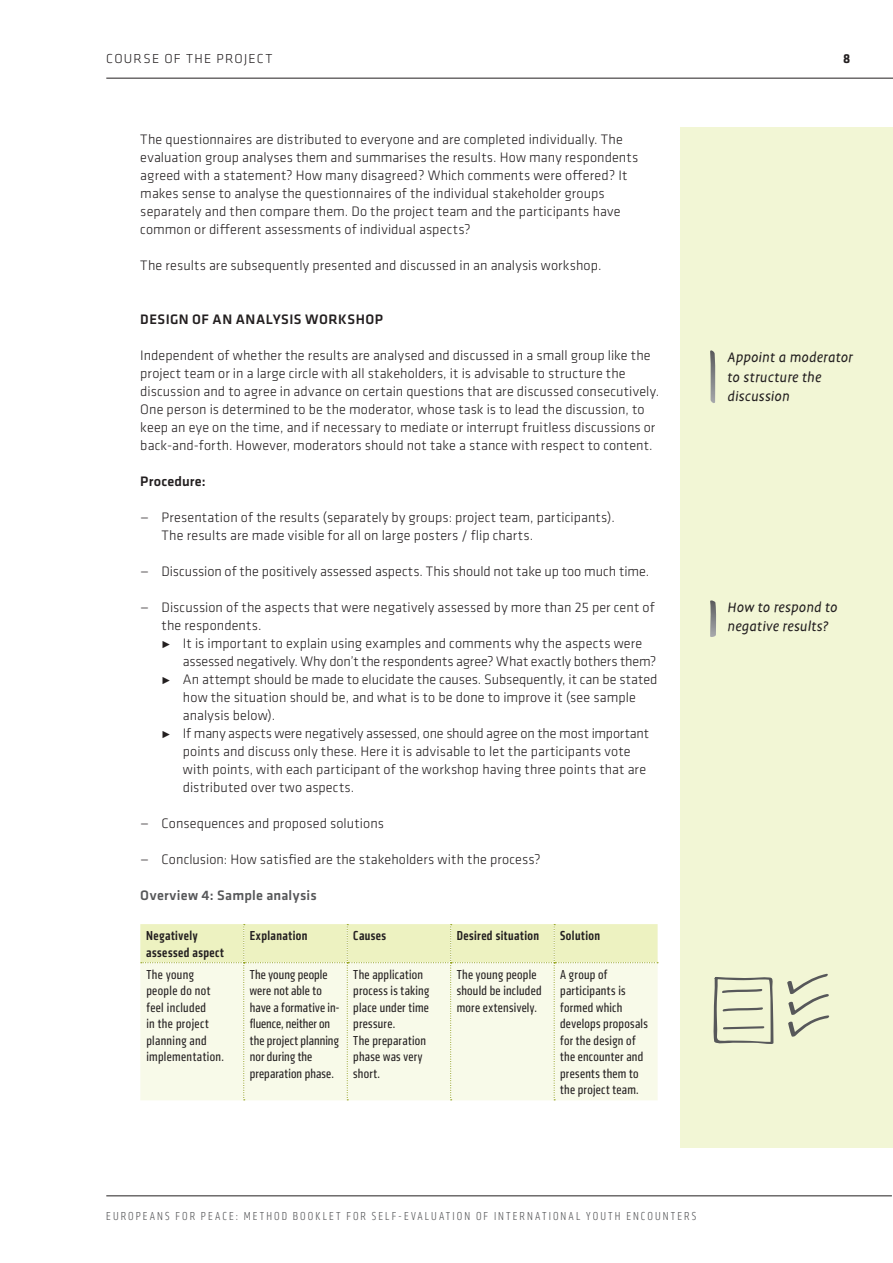
<style>
.page{position:relative;width:893px;height:1263px;background:#fff}
.page>*{position:absolute;margin:0;border:0;box-sizing:border-box;transform-origin:0 0}
.t1{font:italic 15.75px/19.5px "Duper OT";letter-spacing:.03em;color:#231f20}
.t2{font:300 14.25px/18px "Klavika";letter-spacing:.005em;color:#231f20}
.t3{font:500 14.25px "Klavika";letter-spacing:.03em;color:#231f20}
.t4{font:500 14.25px "Klavika";letter-spacing:.015em;color:#57585a}
.t5{font:condensed 13.5px/16.5px "Klavika";letter-spacing:.02em;color:#231f20}
.t6{font:500 condensed 13.5px/16.5px "Klavika";letter-spacing:.035em;color:#231f20}
.t7{font:300 13.5px "Klavika";letter-spacing:.09em;color:#231f20}
.t8{font:700 13.5px "Klavika";color:#231f20}
.t9{font:300 condensed 12px "Klavika";letter-spacing:.17em;color:#57585a}
</style>
<div class="page">
<div style="left:680px;top:128px;width:213px;height:1020px;background:#f2f6d5"></div>
<hr style="left:106px;top:1195px;width:786px;height:1px;background:#231f20">
<hr style="left:106px;top:78px;width:787px;height:1px;background:#231f20">
<svg style="left:140px;top:924px;width:518px;height:176px;background:#f5f7df"></svg>
<svg style="left:710px;top:350px;width:6px;height:53px"></svg>
<svg style="left:710px;top:600px;width:6px;height:37px"></svg>
<svg style="left:787px;top:973px;width:43px;height:64px"></svg>
<svg style="left:713px;top:977px;width:60px;height:67px"></svg>
<p class="t7" style="left:106px;top:51px;width:37px">Course</p>
<p class="t7" style="left:164px;top:51px;width:92px">of the project</p>
<p class="t8" style="left:843px;top:49px;width:9px">8</p>
<p class="t2" style="left:140px;top:130px;width:499px">The questionnaires are distributed to everyone and are completed individually. The evaluation group analyses them and summarises the results. How many respondents agreed with a statement? How many disagreed? Which comments were offered? It makes sense to analyse the questionnaires of the individual stakeholder groups separately and then compare them. Do the project team and the participants have common or different assessments of individual aspects?</p>
<p class="t2" style="left:140px;top:256px;width:463px">The results are subsequently presented and discussed in an analysis workshop.</p>
<p class="t3" style="left:140px;top:310px;width:235px">Design of an analysis workshop</p>
<p class="t2" style="left:140px;top:346px;width:520px">Independent of whether the results are analysed and discussed in a small group like the project team or in a large circle with all stakeholders, it is advisable to structure the discussion and to agree in advance on certain questions that are discussed consecutively.<br>One person is determined to be the moderator, whose task is to lead the discussion, to keep an eye on the time, and if necessary to mediate or interrupt fruitless discussions or back-and-forth. However, moderators should not take a stance with respect to content.</p>
<p class="t3" style="left:140px;top:472px;width:67px">Procedure:</p>
<p class="t2" style="left:162px;top:508px;width:455px;text-indent:-21px">— Presentation of the results (separately by groups: project team, participants).<br>The results are made visible for all on large posters / flip charts.</p>
<p class="t2" style="left:140px;top:562px;width:510px">— Discussion of the positively assessed aspects. This should not take up too much time.</p>
<p class="t2" style="left:162px;top:598px;width:495px;text-indent:-21px">— Discussion of the aspects that were negatively assessed by more than 25 per cent of the respondents.</p>
<p class="t2" style="left:183px;top:634px;width:475px;text-indent:-21px">• It is important to explain using examples and comments why the aspects were assessed negatively. Why don’t the respondents agree? What exactly bothers them?</p>
<p class="t2" style="left:183px;top:670px;width:476px;text-indent:-21px">• An attempt should be made to elucidate the causes. Subsequently, it can be stated how the situation should be, and what is to be done to improve it (see sample analysis below).</p>
<p class="t2" style="left:183px;top:724px;width:468px;text-indent:-21px">• If many aspects were negatively assessed, one should agree on the most important points and discuss only these. Here it is advisable to let the participants vote with points, with each participant of the workshop having three points that are distributed over two aspects.</p>
<p class="t2" style="left:140px;top:814px;width:245px">— Consequences and proposed solutions</p>
<p class="t2" style="left:140px;top:850px;width:402px">— Conclusion: How satisfied are the stakeholders with the process?</p>
<p class="t4" style="left:140px;top:886px;width:178px">Overview 4: Sample analysis</p>
<p class="t6" style="left:146px;top:927px;width:79px">Negatively assessed aspect</p>
<p class="t6" style="left:250px;top:927px;width:59px">Explanation</p>
<p class="t6" style="left:353px;top:927px;width:34px">Causes</p>
<p class="t6" style="left:457px;top:927px;width:84px">Desired situation</p>
<p class="t6" style="left:560px;top:927px;width:41px">Solution</p>
<p class="t5" style="left:146px;top:966px;width:79px">The young people do not feel included<br>in the project planning and implementation.</p>
<p class="t5" style="left:250px;top:966px;width:91px">The young people were not able to have a formative in&shy;fluence, neither on the project planning nor during the preparation phase.</p>
<p class="t5" style="left:353px;top:966px;width:78px">The application process is taking place under time pressure.<br>The preparation phase was very short.</p>
<p class="t5" style="left:457px;top:966px;width:86px">The young people should be included more extensively.</p>
<p class="t5" style="left:560px;top:966px;width:89px">A group of participants is formed which develops proposals for the design of the encounter and presents them to the project team.</p>
<p class="t1" style="left:727px;top:349px;width:127px">Appoint a moderator to structure the discussion</p>
<p class="t1" style="left:727px;top:598px;width:111px">How to respond to negative results?</p>
<p class="t9" style="left:106px;top:1210px;width:591px">EUROPEANS FOR PEACE: METHOD BOOKLET FOR SELF-EVALUATION OF INTERNATIONAL YOUTH ENCOUNTERS</p>
</div>
